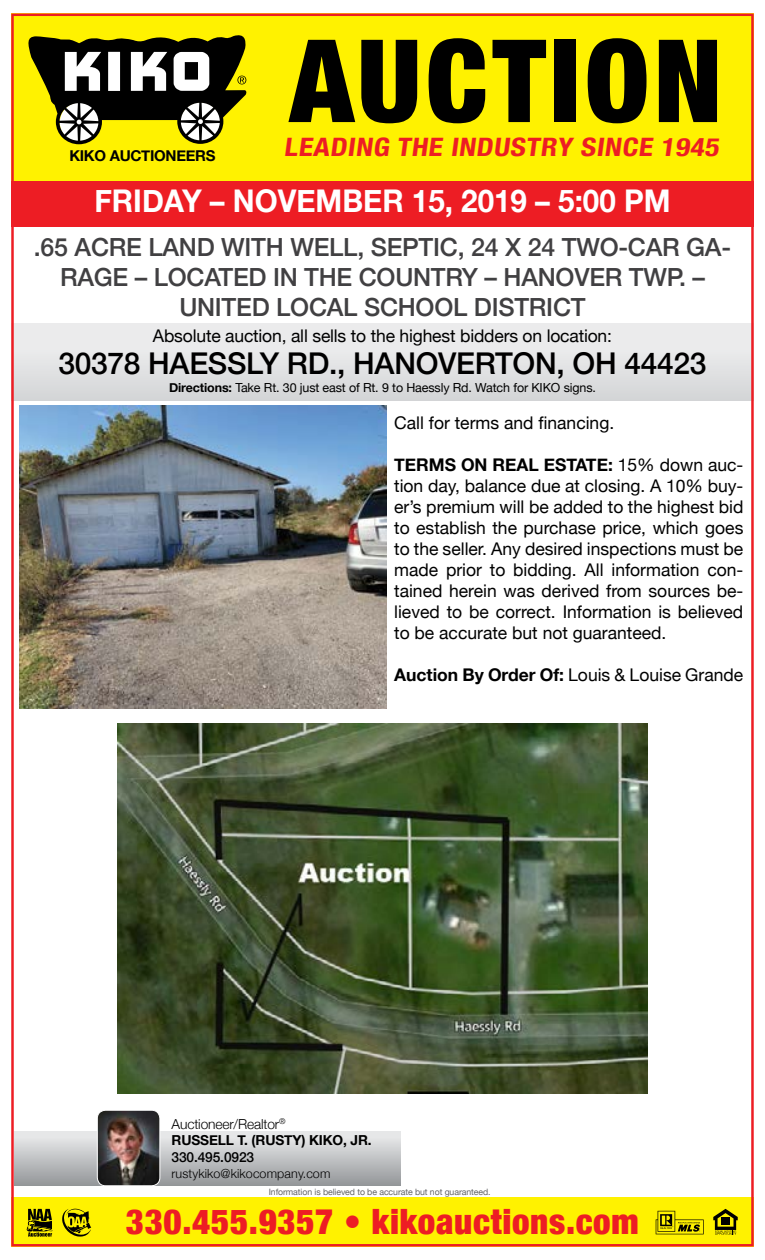
<style>
.page{position:relative;width:765px;height:1260px;background:#fff}
.page>*{position:absolute;margin:0;border:0;box-sizing:border-box;transform-origin:0 0}
.t1{font:900 condensed 115.12px "Helvetica Neue";letter-spacing:.04em;color:#000}
.t2{font:900 condensed 34.88px "Helvetica Neue";letter-spacing:.02em;color:#ed1d24}
.t3{font:700 31.25px "Helvetica Neue";color:#fff;scale:.95 1}
.t4{font:500 30px "Helvetica Neue";letter-spacing:-.01em;color:#000}
.t5{font:700 condensed 25.38px "Helvetica Neue";color:#ed1d24;scale:1.16 1}
.t6{font:500 25px/30px "Helvetica Neue";letter-spacing:-.01em;color:#414042;text-align:center}
.t7{font:17.5px/21px "Helvetica Neue";color:#000;text-align:justify}
.t8{font:700 15px "Helvetica Neue";letter-spacing:-.02em;color:#000}
.t9{font:700 13.75px/16.5px "Helvetica Neue";letter-spacing:-.01em;color:#000}
.t10{font:500 13.75px "Helvetica Neue";letter-spacing:-.01em;color:#000}
.t11{font:12.5px "Helvetica Neue";letter-spacing:-.01em;color:#000}
.t12{font:300 12.5px "Helvetica Neue";letter-spacing:.01em;color:#000}
.t13{font:8.75px "Helvetica Neue";letter-spacing:-.01em;color:#636466}
.s1{font-weight:700}
.s2{font-weight:300}
</style>
<div class="page">
<img style="left:11px;top:14px;width:743px;height:1232px">
<svg style="left:26px;top:1209px;width:26px;height:28px"></svg>
<svg style="left:26px;top:33px;width:221px;height:111px"></svg>
<svg style="left:62px;top:1209px;width:29px;height:28px"></svg>
<p class="t8" style="left:69px;top:144px;width:148px">KIKO AUCTIONEERS</p>
<h1 class="t1" style="left:290px;top:-14px;width:434px">AUCTION</h1>
<h3 class="t5" style="left:284px;top:126px;width:381px">LEADING THE INDUSTRY SINCE 1945</h3>
<h3 class="t3" style="left:94px;top:176px;width:608px">FRIDAY – NOVEMBER 15, 2019 – 5:00 PM</h3>
<h3 class="t6" style="left:34px;top:230px;width:699px">.65 ACRE LAND WITH WELL, SEPTIC, 24 X 24 TWO-CAR GA-<br>RAGE – LOCATED IN THE COUNTRY – HANOVER TWP. –<br>UNITED LOCAL SCHOOL DISTRICT</h3>
<p class="t7" style="left:153px;top:327px;width:461px">Absolute auction, all sells to the highest bidders on location:</p>
<h3 class="t4" style="left:58px;top:339px;width:650px">30378 HAESSLY RD., HANOVERTON, OH 44423</h3>
<p class="t11" style="left:169px;top:379px;width:428px"><span class="s1">Directions:</span> Take Rt. 30 just east of Rt. 9 to Haessly Rd. Watch for KIKO signs.</p>
<p class="t7" style="left:394px;top:413px;width:222px">Call for terms and financing.</p>
<p class="t7" style="left:394px;top:455px;width:351px"><span class="s1">TERMS ON REAL ESTATE:</span> 15% down auc&shy;tion day, balance due at closing. A 10% buy&shy;er’s premium will be added to the highest bid to establish the purchase price, which goes to the seller. Any desired inspections must be made prior to bidding. All information con&shy;tained herein was derived from sources be&shy;lieved to be correct. Information is believed to be accurate but not guaranteed.</p>
<p class="t7" style="left:394px;top:665px;width:351px"><span class="s1">Auction By Order Of:</span> Louis &amp; Louise Grande</p>
<p class="t9" style="left:172px;top:1116px;width:202px"><span class="s2">Auctioneer/Realtor</span><sup>®<br></sup>RUSSELL T. (RUSTY) KIKO, JR.</p>
<p class="t10" style="left:172px;top:1146px;width:84px">330.495.0923</p>
<p class="t12" style="left:172px;top:1164px;width:160px">rustykiko@kikocompany.com</p>
<p class="t13" style="left:269px;top:1185px;width:223px">Information is believed to be accurate but not guaranteed.</p>
<h2 class="t2" style="left:126px;top:1193px;width:514px">330.455.9357 • kikoauctions.com</h2>
</div>
